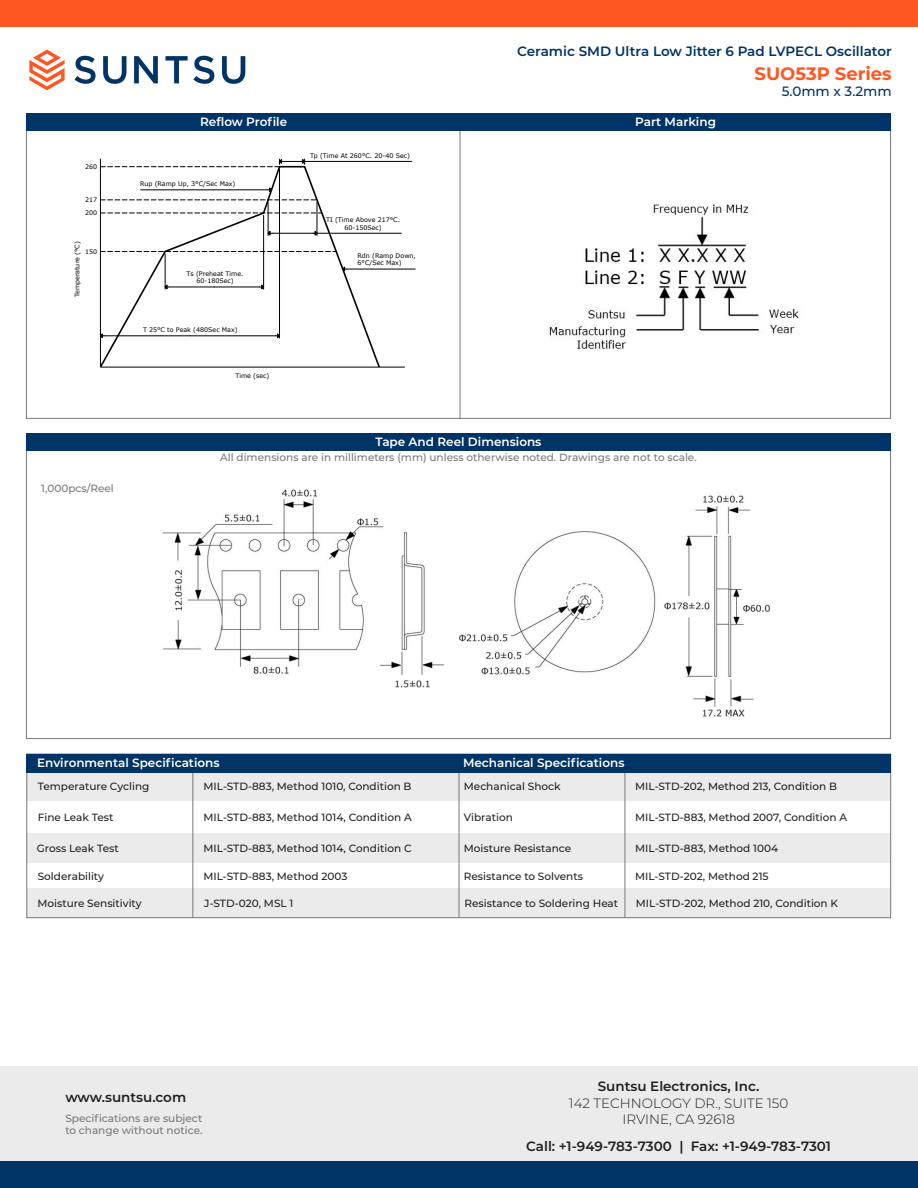
<style>
.page{position:relative;width:918px;height:1188px;background:#fff}
.page>*{position:absolute;margin:0;border:0;box-sizing:border-box;transform-origin:0 0}
.t1{font:700 18px "Montserrat";color:#ff5722}
.t2{font:600 13.5px "Montserrat";color:#231f20}
.t3{font:600 13.5px "Montserrat";color:#036}
.t4{font:300 13.5px/16.2px "Montserrat";color:#231f20;text-align:center}
.t5{font:500 13.5px "Montserrat Alternates";color:#036}
.t6{font:600 12px "Montserrat";color:#fff}
.t7{font:500 10.5px "Montserrat";color:#231f20}
.t8{font:500 10.5px/12.6px "Montserrat";color:#787878}
.t9{font:6.3px/7.9px "Verdana";color:#000;text-align:center}
</style>
<div class="page">
<div style="left:0;top:1066px;width:918px;height:122px;background:#ebebeb"></div>
<svg style="left:74px;top:56px;width:22px;height:28px"></svg>
<svg style="left:103px;top:56px;width:24px;height:28px"></svg>
<svg style="left:134px;top:56px;width:24px;height:27px"></svg>
<svg style="left:222px;top:56px;width:23px;height:28px"></svg>
<svg style="left:29px;top:50px;width:36px;height:40px"></svg>
<svg style="left:165px;top:56px;width:49px;height:28px"></svg>
<div style="left:0;top:0;width:918px;height:27px;background:#ff5722"></div>
<div style="left:0;top:1161px;width:918px;height:27px;background:#036"></div>
<div style="left:26px;top:113px;width:865px;height:18px;background:#036"></div>
<svg style="left:163px;top:166px;width:218px;height:83px"></svg>
<svg style="left:101px;top:200px;width:215px;height:1px"></svg>
<svg style="left:101px;top:213px;width:221px;height:1px"></svg>
<hr style="left:303px;top:161px;width:109px;height:1px;background:#000">
<svg style="left:101px;top:159px;width:204px;height:8px"></svg>
<hr style="left:268px;top:202px;width:1px;height:34px;background:#000">
<hr style="left:317px;top:202px;width:1px;height:34px;background:#000">
<hr style="left:272px;top:233px;width:43px;height:1px;background:#000">
<hr style="left:315px;top:233px;width:86px;height:1px;background:#000">
<svg style="left:268px;top:231px;width:4px;height:5px"></svg>
<svg style="left:313px;top:231px;width:4px;height:5px"></svg>
<hr style="left:263px;top:215px;width:1px;height:74px;background:#000">
<hr style="left:279px;top:169px;width:1px;height:169px;background:#000">
<hr style="left:141px;top:190px;width:127px;height:1px;background:#000">
<svg style="left:268px;top:188px;width:4px;height:4px"></svg>
<hr style="left:347px;top:269px;width:68px;height:1px;background:#000">
<hr style="left:100px;top:367px;width:305px;height:1px;background:#000">
<svg style="left:99px;top:249px;width:301px;height:119px"></svg>
<hr style="left:100px;top:159px;width:1px;height:208px;background:#000">
<img style="left:550px;top:204px;width:249px;height:145px">
<hr style="left:460px;top:131px;width:1px;height:288px;background:#787878">
<div style="left:26px;top:433px;width:865px;height:18px;background:#036"></div>
<img style="left:162px;top:489px;width:608px;height:228px">
<div style="left:27px;top:772px;width:864px;height:29px;background:#ebebeb"></div>
<div style="left:27px;top:834px;width:864px;height:29px;background:#ebebeb"></div>
<div style="left:27px;top:889px;width:864px;height:29px;background:#ebebeb"></div>
<hr style="left:459px;top:772px;width:1px;height:146px;background:#787878">
<hr style="left:625px;top:772px;width:1px;height:146px;background:#787878">
<hr style="left:193px;top:772px;width:1px;height:146px;background:#787878">
<div style="left:27px;top:754px;width:864px;height:18px;background:#036"></div>
<p class="t3" style="left:517px;top:42px;width:376px">Ceramic SMD Ultra Low Jitter 6 Pad LVPECL Oscillator</p>
<p class="t5" style="left:782px;top:82px;width:112px">5.0mm x 3.2mm</p>
<h1 class="t1" style="left:755px;top:60px;width:139px">SUO53P Series</h1>
<p class="t6" style="left:200px;top:113px;width:89px">Reflow Profile</p>
<p class="t6" style="left:635px;top:113px;width:82px">Part Marking</p>
<p class="t9" style="left:85px;top:163px;width:14px">260</p>
<p class="t9" style="left:85px;top:193px;width:14px;line-height:13.2px;text-align:left">217<br>200</p>
<p class="t9" style="left:85px;top:248px;width:14px">150</p>
<p class="t9" style="left:73px;top:297px;width:58px;rotate:-90deg">Temperature (°C)</p>
<p class="t8" style="left:41px;top:481px;width:74px">1,000pcs/Reel</p>
<p class="t9" style="left:140px;top:180px;width:97px">Rup (Ramp Up, 3°C/Sec Max)</p>
<p class="t9" style="left:187px;top:269px;width:58px">Ts (Preheat Time.<br>60-180Sec)</p>
<p class="t9" style="left:143px;top:326px;width:96px">T 25°C to Peak (480Sec Max)</p>
<p class="t9" style="left:235px;top:372px;width:36px">Time (sec)</p>
<p class="t9" style="left:310px;top:152px;width:101px">Tp (Time At 260°C. 20-40 Sec)</p>
<p class="t9" style="left:326px;top:215px;width:75px">TI (Time Above 217°C.<br>60-150Sec)</p>
<p class="t9" style="left:358px;top:251px;width:60px;text-align:left">Rdn (Ramp Down,<br>6°C/Sec Max)</p>
<p class="t6" style="left:375px;top:434px;width:168px">Tape And Reel Dimensions</p>
<p class="t8" style="left:220px;top:451px;width:478px">All dimensions are in millimeters (mm) unless otherwise noted. Drawings are not to scale.</p>
<p class="t6" style="left:37px;top:754px;width:184px">Environmental Specifications</p>
<p class="t6" style="left:463px;top:754px;width:163px">Mechanical Specifications</p>
<p class="t7" style="left:204px;top:779px;width:209px">MIL-STD-883, Method 1010, Condition B</p>
<p class="t7" style="left:204px;top:810px;width:210px">MIL-STD-883, Method 1014, Condition A</p>
<p class="t7" style="left:204px;top:841px;width:209px">MIL-STD-883, Method 1014, Condition C</p>
<p class="t7" style="left:464px;top:841px;width:109px">Moisture Resistance</p>
<p class="t7" style="left:635px;top:841px;width:144px">MIL-STD-883, Method 1004</p>
<p class="t7" style="left:204px;top:869px;width:145px">MIL-STD-883, Method 2003</p>
<p class="t7" style="left:464px;top:869px;width:121px">Resistance to Solvents</p>
<p class="t7" style="left:635px;top:869px;width:135px">MIL-STD-202, Method 215</p>
<p class="t7" style="left:464px;top:779px;width:98px">Mechanical Shock</p>
<p class="t7" style="left:464px;top:810px;width:51px">Vibration</p>
<p class="t7" style="left:635px;top:779px;width:203px">MIL-STD-202, Method 213, Condition B</p>
<p class="t7" style="left:635px;top:810px;width:213px">MIL-STD-883, Method 2007, Condition A</p>
<p class="t7" style="left:38px;top:779px;width:113px">Temperature Cycling</p>
<p class="t7" style="left:38px;top:810px;width:77px">Fine Leak Test</p>
<p class="t7" style="left:37px;top:841px;width:83px">Gross Leak Test</p>
<p class="t7" style="left:38px;top:869px;width:68px">Solderability</p>
<p class="t7" style="left:38px;top:896px;width:106px">Moisture Sensitivity</p>
<p class="t7" style="left:204px;top:896px;width:91px">J-STD-020, MSL 1</p>
<p class="t7" style="left:465px;top:896px;width:155px">Resistance to Soldering Heat</p>
<p class="t7" style="left:636px;top:896px;width:204px">MIL-STD-202, Method 210, Condition K</p>
<p class="t2" style="left:65px;top:1088px;width:122px">www.suntsu.com</p>
<p class="t8" style="left:65px;top:1111px;width:139px">Specifications are subject to change without notice.</p>
<p class="t2" style="left:598px;top:1077px;width:163px">Suntsu Electronics, Inc.</p>
<p class="t4" style="left:569px;top:1094px;width:221px">142 TECHNOLOGY DR., SUITE 150<br>IRVINE, CA 92618</p>
<p class="t2" style="left:526px;top:1137px;width:306px">Call: +1-949-783-7300 | Fax: +1-949-783-7301</p>
</div>
